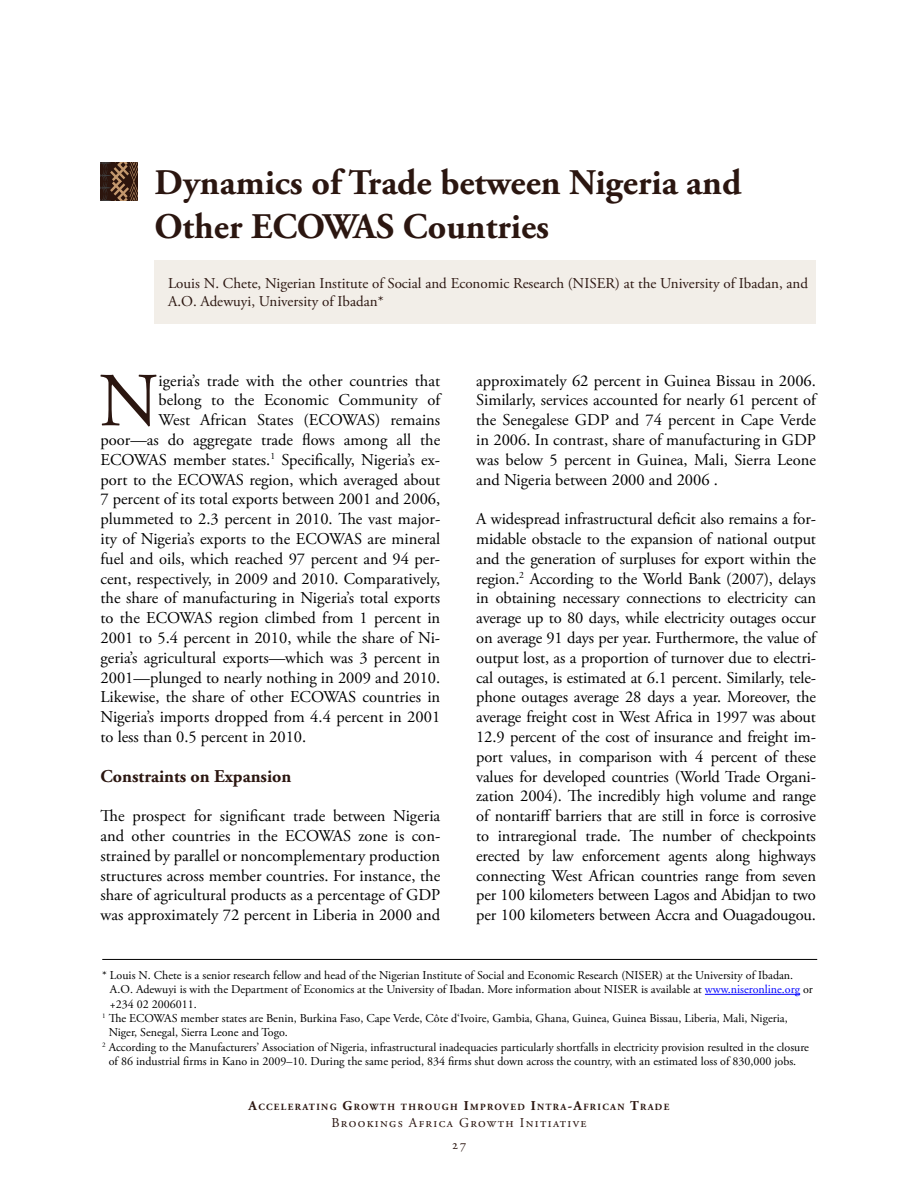
<style>
.page{position:relative;width:918px;height:1188px;background:#fff}
.page>*{position:absolute;margin:0;border:0;box-sizing:border-box;transform-origin:0 0}
.t1{font:76.2px "Adobe Garamond Pro";color:#2b1610}
.t2{font:700 36px/43.2px "Adobe Garamond Pro";color:#2b1610}
.t3{font:700 18px "Adobe Garamond Pro";color:#2b1610}
.t4{font:16.5px/19.8px "Adobe Garamond Pro";color:#000;text-align:justify}
.t5{font:15px/18px "Adobe Garamond Pro";color:#2b1610}
.t6{font:13.5px/23px "Adobe Garamond Pro";letter-spacing:.1em;color:#2b1610;text-align:center}
.t7{font:12px "Adobe Garamond Pro";color:#000}
.t8{font:700 9.45px "Adobe Garamond Pro";letter-spacing:.145em;color:#2b1610}
.s1{font-family:"Adobe Garamond";color:#00f}
.s2{font-size:13.5px}
</style>
<div class="page">
<svg style="left:100px;top:162px;width:38px;height:39px"></svg>
<div style="left:154px;top:260px;width:662px;height:63px;background:#f2eee8"></div>
<hr style="left:102px;top:959px;width:715px;height:1px;background:#000">
<hr style="left:705px;top:994px;width:95px;height:1px;background:#00f">
<p class="t2" style="left:154px;top:162px;width:588px">Dynamics of Trade between Nigeria and<br>Other ECOWAS Countries</p>
<p class="t5" style="left:168px;top:275px;width:642px">Louis N. Chete, Nigerian Institute of Social and Economic Research (NISER) at the University of Ibadan, and<br>A.O. Adewuyi, University of Ibadan*</p>
<p class="t1" style="left:99px;top:355px;width:61px">N</p>
<p class="t4" style="left:159px;top:371px;width:283px">igeria’s trade with the other countries that</p>
<p class="t4" style="left:159px;top:391px;width:285px">belong to the Economic Community of</p>
<p class="t4" style="left:159px;top:411px;width:283px">West African States (ECOWAS) remains</p>
<p class="t4" style="left:101px;top:430px;width:341px">poor—as do aggregate trade flows among all the</p>
<p class="t4" style="left:101px;top:450px;width:341px">ECOWAS member states.<sup>1</sup> Specifically, Nigeria’s ex-</p>
<p class="t4" style="left:101px;top:470px;width:341px">port to the ECOWAS region, which averaged about</p>
<p class="t4" style="left:101px;top:490px;width:341px">7 percent of its total exports between 2001 and 2006,</p>
<p class="t4" style="left:101px;top:510px;width:341px">plummeted to 2.3 percent in 2010. The vast major-</p>
<p class="t4" style="left:101px;top:529px;width:341px">ity of Nigeria’s exports to the ECOWAS are mineral</p>
<p class="t4" style="left:101px;top:549px;width:341px">fuel and oils, which reached 97 percent and 94 per-</p>
<p class="t4" style="left:101px;top:569px;width:341px">cent, respectively, in 2009 and 2010. Comparatively,</p>
<p class="t4" style="left:101px;top:589px;width:341px">the share of manufacturing in Nigeria’s total exports</p>
<p class="t4" style="left:101px;top:609px;width:341px">to the ECOWAS region climbed from 1 percent in</p>
<p class="t4" style="left:101px;top:628px;width:341px">2001 to 5.4 percent in 2010, while the share of Ni-</p>
<p class="t4" style="left:101px;top:648px;width:341px">geria’s agricultural exports—which was 3 percent in</p>
<p class="t4" style="left:101px;top:668px;width:341px">2001—plunged to nearly nothing in 2009 and 2010.</p>
<p class="t4" style="left:101px;top:688px;width:341px">Likewise, the share of other ECOWAS countries in</p>
<p class="t4" style="left:101px;top:708px;width:341px">Nigeria’s imports dropped from 4.4 percent in 2001</p>
<p class="t4" style="left:101px;top:727px;width:207px">to less than 0.5 percent in 2010.</p>
<p class="t3" style="left:100px;top:765px;width:192px">Constraints on Expansion</p>
<p class="t4" style="left:100px;top:807px;width:341px">The prospect for significant trade between Nigeria and other countries in the ECOWAS zone is con&shy;strained by parallel or noncomplementary production structures across member countries. For instance, the share of agricultural products as a percentage of GDP was approximately 72 percent in Liberia in 2000 and</p>
<p class="t4" style="left:476px;top:371px;width:343px">approximately 62 percent in Guinea Bissau in 2006.<br>Similarly, services accounted for nearly 61 percent of the Senegalese GDP and 74 percent in Cape Verde in 2006. In contrast, share of manufacturing in GDP was below 5 percent in Guinea, Mali, Sierra Leone and Nigeria between 2000 and 2006 .</p>
<p class="t4" style="left:476px;top:510px;width:343px">A widespread infrastructural deficit also remains a for&shy;midable obstacle to the expansion of national output and the generation of surpluses for export within the region.<sup>2</sup> According to the World Bank (2007), delays in obtaining necessary connections to electricity can average up to 80 days, while electricity outages occur on average 91 days per year. Furthermore, the value of output lost, as a proportion of turnover due to electri&shy;cal outages, is estimated at 6.1 percent. Similarly, tele&shy;phone outages average 28 days a year. Moreover, the average freight cost in West Africa in 1997 was about 12.9 percent of the cost of insurance and freight im&shy;port values, in comparison with 4 percent of these values for developed countries (World Trade Organi&shy;zation 2004). The incredibly high volume and range of nontariff barriers that are still in force is corrosive to intraregional trade. The number of checkpoints erected by law enforcement agents along highways connecting West African countries range from seven per 100 kilometers between Lagos and Abidjan to two per 100 kilometers between Accra and Ouagadougou.</p>
<p class="t7" style="left:102px;top:968px;width:693px">* Louis N. Chete is a senior research fellow and head of the Nigerian Institute of Social and Economic Research (NISER) at the University of Ibadan.</p>
<p class="t7" style="left:110px;top:982px;width:704px">A.O. Adewuyi is with the Department of Economics at the University of Ibadan. More information about NISER is available at <span class="s1">www.niseronline.org</span> or</p>
<p class="t7" style="left:110px;top:997px;width:88px">+234 02 2006011.</p>
<p class="t7" style="left:102px;top:1011px;width:687px"><sup>1</sup> The ECOWAS member states are Benin, Burkina Faso, Cape Verde, Côte d‘Ivoire, Gambia, Ghana, Guinea, Guinea Bissau, Liberia, Mali, Nigeria,</p>
<p class="t7" style="left:109px;top:1025px;width:180px">Niger, Senegal, Sierra Leone and Togo.</p>
<p class="t7" style="left:102px;top:1040px;width:708px"><sup>2</sup> According to the Manufacturers’ Association of Nigeria, infrastructural inadequacies particularly shortfalls in electricity provision resulted in the closure</p>
<p class="t7" style="left:109px;top:1054px;width:689px">of 86 industrial firms in Kano in 2009–10. During the same period, 834 firms shut down across the country, with an estimated loss of 830,000 jobs.</p>
<p class="t8" style="left:249px;top:1102px;width:422px"><span class="s2">A</span>CCELERATING <span class="s2">G</span>ROWTH THROUGH <span class="s2">I</span>MPROVED <span class="s2">I</span>NTRA<span class="s2">-A</span>FRICAN <span class="s2">T</span>RADE</p>
<p class="t6" style="left:331px;top:1111px;width:257px">Brookings Africa Growth Initiative<br>27</p>
</div>
